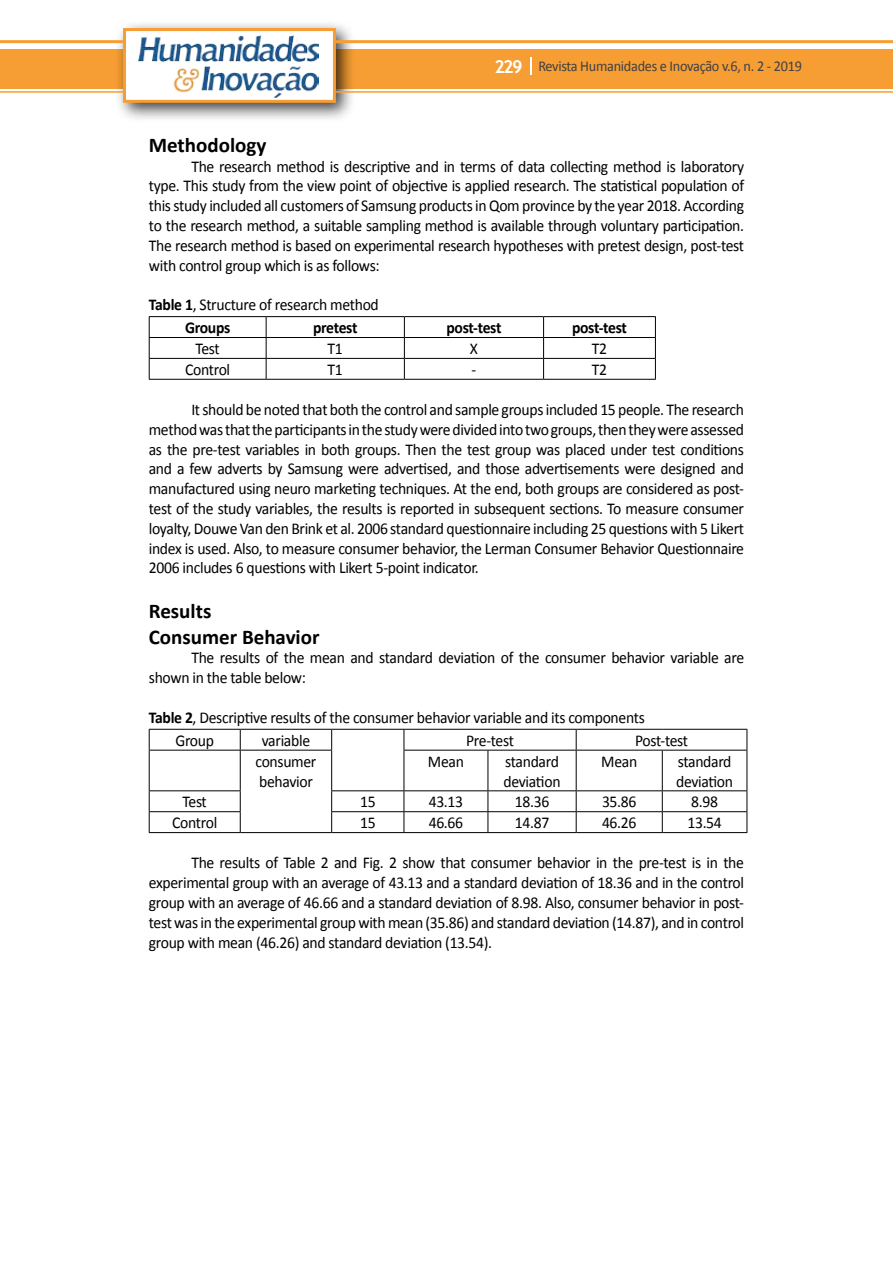
<style>
.page{position:relative;width:893px;height:1263px;background:#fff}
.page>*{position:absolute;margin:0;border:0;box-sizing:border-box;transform-origin:0 0}
.t1{font:700 21px/25.2px "Calibri";color:#000}
.t2{font:16.5px/19.8px "Calibri";letter-spacing:-.02em;color:#000;scale:.95 1}
.t3{font:700 16.5px "Calibri";letter-spacing:-.03em;color:#000;scale:.95 1}
.t4{font:15px "Calibri";letter-spacing:-.02em;color:#414042;scale:.95 1}
.s1{font-family:"Trebuchet MS";font-weight:700;font-size:18px;color:#fff}
.s2{font-weight:700}
</style>
<div class="page">
<div style="left:441px;top:49px;width:452px;height:39px;background:#f69e34"></div>
<div style="left:333px;top:49px;width:108px;height:39px;background:#f69e34"></div>
<div style="left:0;top:49px;width:124px;height:39px;background:#f69e34"></div>
<svg style="left:530px;top:57px;width:2px;height:18px"></svg>
<div style="left:115px;top:20px;width:241px;height:103px;background:#000;opacity:.75"></div>
<div style="left:125px;top:30px;width:209px;height:71px;background:#fff"></div>
<img style="left:138px;top:35px;width:181px;height:62px">
<div style="left:123px;top:28px;width:213px;height:75px;border:3px solid #f69e34"></div>
<hr style="left:0;top:40px;width:124px;height:3px;background:#f69e34">
<hr style="left:0;top:91px;width:124px;height:2px;background:#f69e34">
<hr style="left:333px;top:40px;width:560px;height:3px;background:#f69e34">
<hr style="left:333px;top:91px;width:560px;height:2px;background:#f69e34">
<hr style="left:149px;top:316px;width:117px;height:1px;background:#000">
<hr style="left:266px;top:316px;width:138px;height:1px;background:#000">
<hr style="left:404px;top:316px;width:140px;height:1px;background:#000">
<hr style="left:544px;top:316px;width:112px;height:1px;background:#000">
<hr style="left:149px;top:337px;width:117px;height:1px;background:#000">
<hr style="left:266px;top:337px;width:138px;height:1px;background:#000">
<hr style="left:404px;top:337px;width:140px;height:1px;background:#000">
<hr style="left:544px;top:337px;width:112px;height:1px;background:#000">
<hr style="left:149px;top:358px;width:117px;height:1px;background:#000">
<svg style="left:149px;top:317px;width:1px;height:62px"></svg>
<hr style="left:266px;top:358px;width:138px;height:1px;background:#000">
<svg style="left:266px;top:317px;width:1px;height:62px"></svg>
<hr style="left:404px;top:358px;width:140px;height:1px;background:#000">
<svg style="left:404px;top:317px;width:1px;height:62px"></svg>
<hr style="left:544px;top:358px;width:112px;height:1px;background:#000">
<svg style="left:543px;top:317px;width:1px;height:62px"></svg>
<svg style="left:655px;top:317px;width:1px;height:62px"></svg>
<hr style="left:149px;top:379px;width:117px;height:1px;background:#000">
<hr style="left:266px;top:379px;width:138px;height:1px;background:#000">
<hr style="left:404px;top:379px;width:140px;height:1px;background:#000">
<hr style="left:544px;top:379px;width:112px;height:1px;background:#000">
<hr style="left:149px;top:729px;width:91px;height:1px;background:#000">
<svg style="left:149px;top:730px;width:1px;height:20px"></svg>
<hr style="left:240px;top:729px;width:92px;height:1px;background:#000">
<svg style="left:240px;top:730px;width:1px;height:20px"></svg>
<hr style="left:332px;top:729px;width:72px;height:1px;background:#000">
<svg style="left:331px;top:730px;width:1px;height:20px"></svg>
<hr style="left:404px;top:729px;width:84px;height:1px;background:#000">
<svg style="left:404px;top:730px;width:1px;height:20px"></svg>
<hr style="left:488px;top:729px;width:88px;height:1px;background:#000">
<hr style="left:576px;top:729px;width:86px;height:1px;background:#000">
<svg style="left:576px;top:730px;width:1px;height:20px"></svg>
<hr style="left:662px;top:729px;width:85px;height:1px;background:#000">
<svg style="left:747px;top:730px;width:1px;height:20px"></svg>
<hr style="left:149px;top:750px;width:91px;height:1px;background:#000">
<hr style="left:149px;top:750px;width:1px;height:40px;background:#000">
<hr style="left:240px;top:750px;width:92px;height:1px;background:#000">
<hr style="left:240px;top:750px;width:1px;height:40px;background:#000">
<hr style="left:331px;top:750px;width:1px;height:40px;background:#000">
<hr style="left:404px;top:750px;width:84px;height:1px;background:#000">
<hr style="left:404px;top:750px;width:1px;height:40px;background:#000">
<hr style="left:488px;top:750px;width:88px;height:1px;background:#000">
<hr style="left:488px;top:750px;width:1px;height:40px;background:#000">
<hr style="left:576px;top:750px;width:86px;height:1px;background:#000">
<hr style="left:576px;top:750px;width:1px;height:40px;background:#000">
<hr style="left:662px;top:750px;width:85px;height:1px;background:#000">
<hr style="left:662px;top:750px;width:1px;height:40px;background:#000">
<hr style="left:747px;top:750px;width:1px;height:40px;background:#000">
<hr style="left:149px;top:790px;width:92px;height:1px;background:#000">
<hr style="left:331px;top:790px;width:73px;height:1px;background:#000">
<hr style="left:404px;top:790px;width:84px;height:1px;background:#000">
<hr style="left:488px;top:790px;width:88px;height:1px;background:#000">
<hr style="left:576px;top:790px;width:86px;height:1px;background:#000">
<hr style="left:662px;top:790px;width:85px;height:1px;background:#000">
<hr style="left:149px;top:811px;width:92px;height:1px;background:#000">
<svg style="left:149px;top:791px;width:1px;height:41px"></svg>
<svg style="left:240px;top:791px;width:1px;height:41px"></svg>
<hr style="left:331px;top:811px;width:73px;height:1px;background:#000">
<svg style="left:331px;top:791px;width:1px;height:41px"></svg>
<hr style="left:404px;top:811px;width:84px;height:1px;background:#000">
<svg style="left:404px;top:791px;width:1px;height:41px"></svg>
<hr style="left:488px;top:811px;width:88px;height:1px;background:#000">
<svg style="left:488px;top:791px;width:1px;height:41px"></svg>
<hr style="left:576px;top:811px;width:86px;height:1px;background:#000">
<svg style="left:576px;top:791px;width:1px;height:41px"></svg>
<hr style="left:662px;top:811px;width:85px;height:1px;background:#000">
<svg style="left:662px;top:791px;width:1px;height:41px"></svg>
<svg style="left:747px;top:791px;width:1px;height:41px"></svg>
<hr style="left:149px;top:832px;width:91px;height:1px;background:#000">
<hr style="left:240px;top:832px;width:92px;height:1px;background:#000">
<hr style="left:332px;top:832px;width:72px;height:1px;background:#000">
<hr style="left:404px;top:832px;width:84px;height:1px;background:#000">
<hr style="left:488px;top:832px;width:88px;height:1px;background:#000">
<hr style="left:576px;top:832px;width:86px;height:1px;background:#000">
<hr style="left:662px;top:832px;width:85px;height:1px;background:#000">
<p class="t4" style="left:495px;top:57px;width:325px"><span class="s1">229</span> Revista Humanidades e Inovação v.6, n. 2 - 2019</p>
<p class="t1" style="left:149px;top:132px;width:119px">Methodology</p>
<p class="t2" style="left:149px;top:156px;width:628px;text-align:justify;text-indent:43px">The research method is descriptive and in terms of data collecting method is laboratory type. This study from the view point of objective is applied research. The statistical population of this study included all customers of Samsung products in Qom province by the year 2018. According to the research method, a suitable sampling method is available through voluntary participation.<br>The research method is based on experimental research hypotheses with pretest design, post-test with control group which is as follows:</p>
<p class="t2" style="left:185px;top:293px;width:205px;line-height:23px;text-indent:-36px"><span class="s2">Table 1</span>, Structure of research method<br><span class="s2">Groups</span></p>
<p class="t3" style="left:313px;top:317px;width:48px">pretest</p>
<p class="t3" style="left:447px;top:317px;width:59px">post-test</p>
<p class="t3" style="left:572px;top:317px;width:59px">post-test</p>
<p class="t2" style="left:196px;top:339px;width:27px">Test</p>
<p class="t2" style="left:328px;top:339px;width:18px">T1</p>
<p class="t2" style="left:470px;top:339px;width:10px">X</p>
<p class="t2" style="left:592px;top:339px;width:18px">T2</p>
<p class="t2" style="left:185px;top:360px;width:49px">Control</p>
<p class="t2" style="left:328px;top:360px;width:18px">T1</p>
<p class="t2" style="left:472px;top:360px;width:7px">-</p>
<p class="t2" style="left:592px;top:360px;width:18px">T2</p>
<p class="t2" style="left:149px;top:400px;width:628px;text-align:justify;text-indent:43px">It should be noted that both the control and sample groups included 15 people. The research methodwasthattheparticipantsinthestudyweredividedintotwogroups,thentheywereassessed as the pre-test variables in both groups. Then the test group was placed under test conditions and a few adverts by Samsung were advertised, and those advertisements were designed and manufactured using neuro marketing techniques. At the end, both groups are considered as post&shy;test of the study variables, the results is reported in subsequent sections. To measure consumer loyalty, Douwe Van den Brink et al. 2006 standard questionnaire including 25 questions with 5 Likert index is used. Also, to measure consumer behavior, the Lerman Consumer Behavior Questionnaire 2006 includes 6 questions with Likert 5-point indicator.</p>
<p class="t1" style="left:149px;top:599px;width:172px">Results<br>Consumer Behavior</p>
<p class="t2" style="left:149px;top:648px;width:628px;text-indent:42px">The results of the mean and standard deviation of the consumer behavior variable are shown in the table below:</p>
<p class="t2" style="left:175px;top:706px;width:496px;line-height:23px;text-indent:-27px"><span class="s2">Table 2</span>, Descriptive results of the consumer behavior variable and its components<br>Group</p>
<p class="t2" style="left:262px;top:730px;width:52px">variable</p>
<p class="t2" style="left:466px;top:730px;width:52px">Pre-test</p>
<p class="t2" style="left:635px;top:730px;width:57px">Post-test</p>
<p class="t2" style="left:255px;top:751px;width:66px">consumer behavior</p>
<p class="t2" style="left:428px;top:751px;width:39px">Mean</p>
<p class="t2" style="left:504px;top:751px;width:62px">standard deviation</p>
<p class="t2" style="left:601px;top:751px;width:39px">Mean</p>
<p class="t2" style="left:676px;top:751px;width:62px">standard deviation</p>
<p class="t2" style="left:183px;top:792px;width:27px">Test</p>
<p class="t2" style="left:360px;top:792px;width:18px">15</p>
<p class="t2" style="left:429px;top:792px;width:38px">43.13</p>
<p class="t2" style="left:515px;top:792px;width:38px">18.36</p>
<p class="t2" style="left:602px;top:792px;width:38px">35.86</p>
<p class="t2" style="left:691px;top:792px;width:30px">8.98</p>
<p class="t2" style="left:172px;top:813px;width:49px">Control</p>
<p class="t2" style="left:360px;top:813px;width:18px">15</p>
<p class="t2" style="left:429px;top:813px;width:38px">46.66</p>
<p class="t2" style="left:515px;top:813px;width:38px">14.87</p>
<p class="t2" style="left:602px;top:813px;width:38px">46.26</p>
<p class="t2" style="left:687px;top:813px;width:38px">13.54</p>
<p class="t2" style="left:149px;top:853px;width:628px;text-align:justify;text-indent:43px">The results of Table 2 and Fig. 2 show that consumer behavior in the pre-test is in the experimental group with an average of 43.13 and a standard deviation of 18.36 and in the control group with an average of 46.66 and a standard deviation of 8.98. Also, consumer behavior in post&shy;test was in the experimental group with mean (35.86) and standard deviation (14.87), and in control group with mean (46.26) and standard deviation (13.54).</p>
</div>
